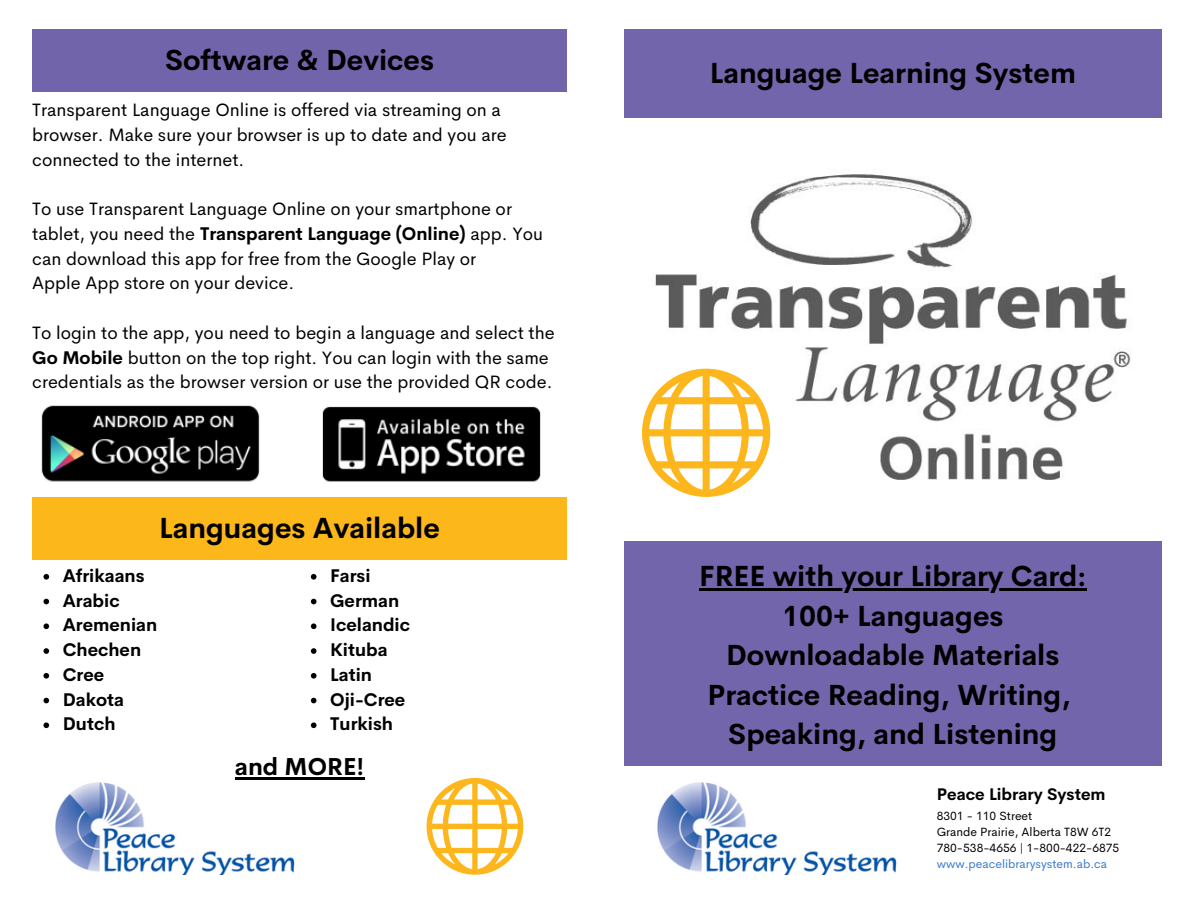
<style>
.page{position:relative;width:1188px;height:918px;background:#fff}
.page>*{position:absolute;margin:0;border:0;box-sizing:border-box;transform-origin:0 0}
.t1{font:700 28.5px "Cerebri Sans";color:#000}
.t2{font:700 24px "Cerebri Sans";color:#000}
.t3{font:18px/24.8px "Cerebri Sans";color:#000}
.t4{font:700 18px "Cerebri Sans";color:#000}
.t5{font:700 16.5px "Cerebri Sans";color:#000}
.t6{font:12px "Cerebri Sans";color:#000}
.t7{font:12px "Cerebri Sans";color:#3b79cf}
.s1{font-weight:700}
</style>
<div class="page">
<img style="left:657px;top:782px;width:240px;height:93px">
<div style="left:624px;top:29px;width:537px;height:88px;background:#7365ab"></div>
<div style="left:624px;top:541px;width:537px;height:225px;background:#7365ab"></div>
<div style="left:32px;top:29px;width:535px;height:63px;background:#7264aa"></div>
<img style="left:55px;top:782px;width:240px;height:93px">
<img style="left:655px;top:174px;width:476px;height:306px">
<svg style="left:642px;top:369px;width:128px;height:128px"></svg>
<img style="left:41px;top:405px;width:500px;height:77px">
<hr style="left:699px;top:589px;width:387px;height:2px;background:#000">
<div style="left:32px;top:497px;width:535px;height:63px;background:#fcb71b"></div>
<svg style="left:44px;top:574px;width:5px;height:6px"></svg>
<svg style="left:44px;top:599px;width:5px;height:5px"></svg>
<svg style="left:44px;top:623px;width:5px;height:6px"></svg>
<svg style="left:44px;top:648px;width:5px;height:6px"></svg>
<svg style="left:44px;top:673px;width:5px;height:6px"></svg>
<svg style="left:44px;top:698px;width:5px;height:5px"></svg>
<svg style="left:44px;top:722px;width:5px;height:6px"></svg>
<svg style="left:311px;top:574px;width:6px;height:6px"></svg>
<svg style="left:311px;top:599px;width:6px;height:5px"></svg>
<svg style="left:311px;top:623px;width:6px;height:6px"></svg>
<svg style="left:311px;top:648px;width:6px;height:6px"></svg>
<svg style="left:311px;top:673px;width:6px;height:6px"></svg>
<svg style="left:311px;top:698px;width:6px;height:5px"></svg>
<svg style="left:311px;top:722px;width:6px;height:6px"></svg>
<hr style="left:235px;top:778px;width:129px;height:2px;background:#000">
<svg style="left:427px;top:778px;width:96px;height:97px"></svg>
<p class="t1" style="left:165px;top:41px;width:271px">Software &amp; Devices</p>
<p class="t3" style="left:32px;top:97px;width:476px">Transparent Language Online is offered via streaming on a browser. Make sure your browser is up to date and you are connected to the internet.</p>
<p class="t3" style="left:32px;top:196px;width:513px">To use Transparent Language Online on your smartphone or tablet, you need the <span class="s1">Transparent Language (Online)</span> app. You can download this app for free from the Google Play or</p>
<p class="t3" style="left:32px;top:271px;width:263px">Apple App store on your device.</p>
<p class="t3" style="left:32px;top:320px;width:524px">To login to the app, you need to begin a language and select the<br><span class="s1">Go Mobile</span> button on the top right. You can login with the same credentials as the browser version or use the provided QR code.</p>
<p class="t1" style="left:159px;top:510px;width:282px">Languages Available</p>
<p class="t4" style="left:63px;top:564px;width:83px">Afrikaans</p>
<p class="t4" style="left:63px;top:589px;width:58px">Arabic</p>
<p class="t4" style="left:63px;top:613px;width:96px">Aremenian</p>
<p class="t4" style="left:63px;top:638px;width:80px">Chechen</p>
<p class="t4" style="left:63px;top:663px;width:43px">Cree</p>
<p class="t4" style="left:63px;top:688px;width:63px">Dakota</p>
<p class="t4" style="left:63px;top:712px;width:54px">Dutch</p>
<p class="t4" style="left:330px;top:564px;width:42px">Farsi</p>
<p class="t4" style="left:330px;top:589px;width:71px">German</p>
<p class="t4" style="left:330px;top:613px;width:81px">Icelandic</p>
<p class="t4" style="left:330px;top:638px;width:59px">Kituba</p>
<p class="t4" style="left:330px;top:663px;width:43px">Latin</p>
<p class="t4" style="left:330px;top:688px;width:77px">Oji-Cree</p>
<p class="t4" style="left:330px;top:712px;width:64px">Turkish</p>
<p class="t2" style="left:235px;top:751px;width:131px">and MORE!</p>
<p class="t1" style="left:710px;top:54px;width:368px">Language Learning System</p>
<p class="t1" style="left:699px;top:558px;width:389px">FREE with your Library Card:</p>
<p class="t1" style="left:782px;top:597px;width:223px">100+ Languages</p>
<p class="t1" style="left:726px;top:637px;width:335px">Downloadable Materials</p>
<p class="t1" style="left:707px;top:676px;width:365px">Practice Reading, Writing,</p>
<p class="t1" style="left:728px;top:715px;width:331px">Speaking, and Listening</p>
<p class="t5" style="left:937px;top:783px;width:170px">Peace Library System</p>
<p class="t6" style="left:937px;top:808px;width:97px">8301 - 110 Street</p>
<p class="t6" style="left:937px;top:824px;width:176px">Grande Prairie, Alberta T8W 6T2</p>
<p class="t6" style="left:937px;top:840px;width:184px">780-538-4656 | 1-800-422-6875</p>
<p class="t7" style="left:937px;top:856px;width:172px">www.peacelibrarysystem.ab.ca</p>
</div>
